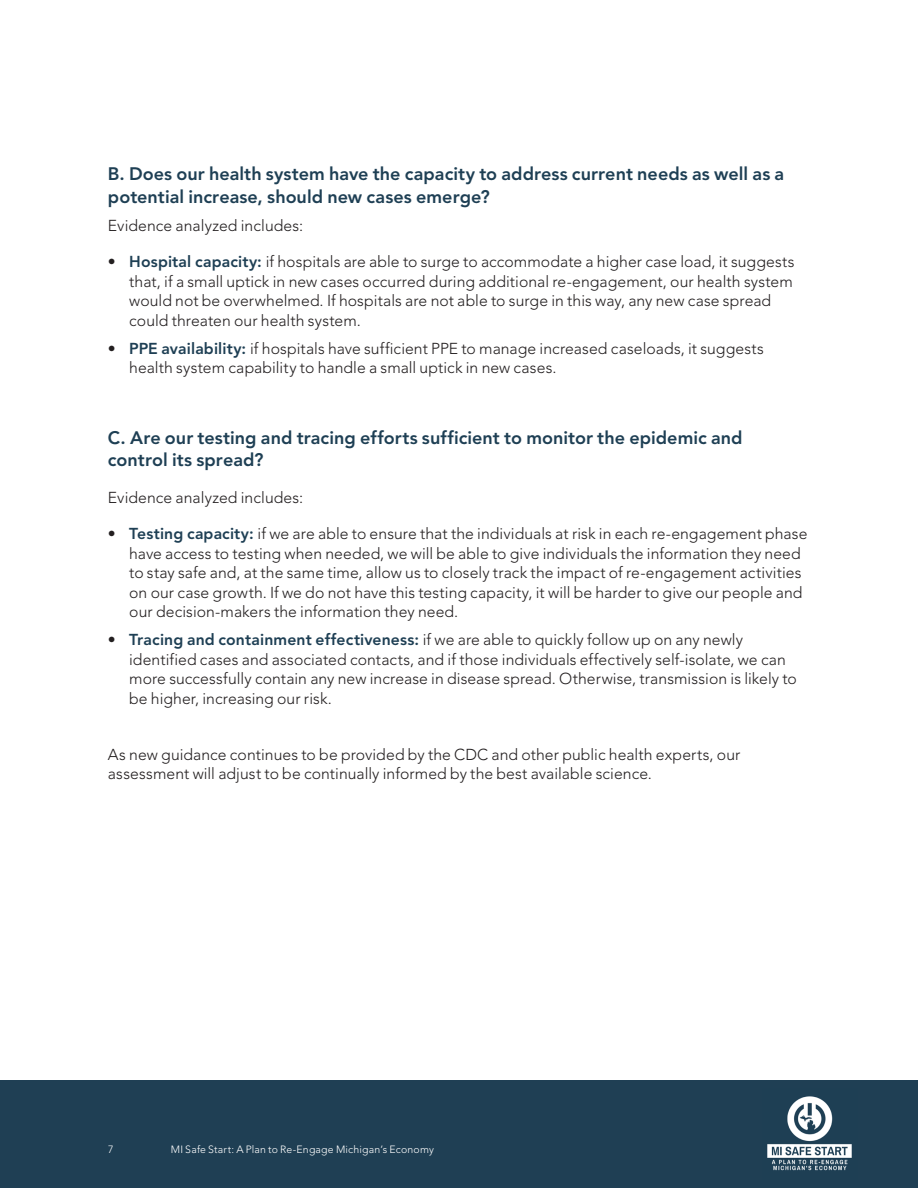
<style>
.page{position:relative;width:918px;height:1188px;background:#fff}
.page>*{position:absolute;margin:0;border:0;box-sizing:border-box;transform-origin:0 0}
.Body_heading_-_Level{font:800 18px/22.5px "Avenir LT Std";letter-spacing:.005em;color:#1e3f54}
.Body_text{font:800 18px/22.5px "Avenir LT Std";letter-spacing:.005em;color:#1e3f54}
.Bullet___Level_1{font:300 15.75px/19.5px "Avenir LT Std";letter-spacing:.005em;color:#231f20}
.Body_text-2{font:300 15.75px "Avenir LT Std";letter-spacing:.005em;color:#231f20}
.t1{font:300 10.5px "Avenir LT Std";letter-spacing:.02em;color:#fff}
.s1{font-weight:800;color:#1e3f54}
</style>
<div class="page">
<div style="left:0;top:1080px;width:918px;height:108px;background:#1f3f54"></div>
<img style="left:767px;top:1096px;width:85px;height:75px">
<p class="Body_heading_-_Level" style="left:108px;top:163px;width:678px">B. Does our health system have the capacity to address current needs as well as a potential increase, should new cases emerge?</p>
<p class="Body_text-2" style="left:108px;top:216px;width:197px">Evidence analyzed includes:</p>
<p class="Bullet___Level_1" style="left:129px;top:252px;width:667px;text-indent:-21px">• <span class="s1">Hospital capacity:</span> if hospitals are able to surge to accommodate a higher case load, it suggests that, if a small uptick in new cases occurred during additional re-engagement, our health system would not be overwhelmed. If hospitals are not able to surge in this way, any new case spread could threaten our health system.</p>
<p class="Bullet___Level_1" style="left:129px;top:338px;width:636px;text-indent:-21px">• <span class="s1">PPE availability:</span> if hospitals have sufficient PPE to manage increased caseloads, it suggests health system capability to handle a small uptick in new cases.</p>
<p class="Body_text" style="left:108px;top:426px;width:636px">C. Are our testing and tracing efforts sufficient to monitor the epidemic and control its spread?</p>
<p class="Body_text-2" style="left:108px;top:488px;width:197px">Evidence analyzed includes:</p>
<p class="Bullet___Level_1" style="left:129px;top:524px;width:680px;text-indent:-21px">• <span class="s1">Testing capacity:</span> if we are able to ensure that the individuals at risk in each re-engagement phase have access to testing when needed, we will be able to give individuals the information they need to stay safe and, at the same time, allow us to closely track the impact of re-engagement activities on our case growth. If we do not have this testing capacity, it will be harder to give our people and our decision-makers the information they need.</p>
<p class="Bullet___Level_1" style="left:129px;top:630px;width:669px;text-indent:-21px">• <span class="s1">Tracing and containment effectiveness:</span> if we are able to quickly follow up on any newly identified cases and associated contacts, and if those individuals effectively self-isolate, we can more successfully contain any new increase in disease spread. Otherwise, transmission is likely to be higher, increasing our risk.</p>
<p class="Bullet___Level_1" style="left:108px;top:744px;width:634px">As new guidance continues to be provided by the CDC and other public health experts, our assessment will adjust to be continually informed by the best available science.</p>
<p class="t1" style="left:108px;top:1144px;width:7px">7</p>
<p class="t1" style="left:171px;top:1144px;width:265px">MI Safe Start: A Plan to Re-Engage Michigan’s Economy</p>
</div>
